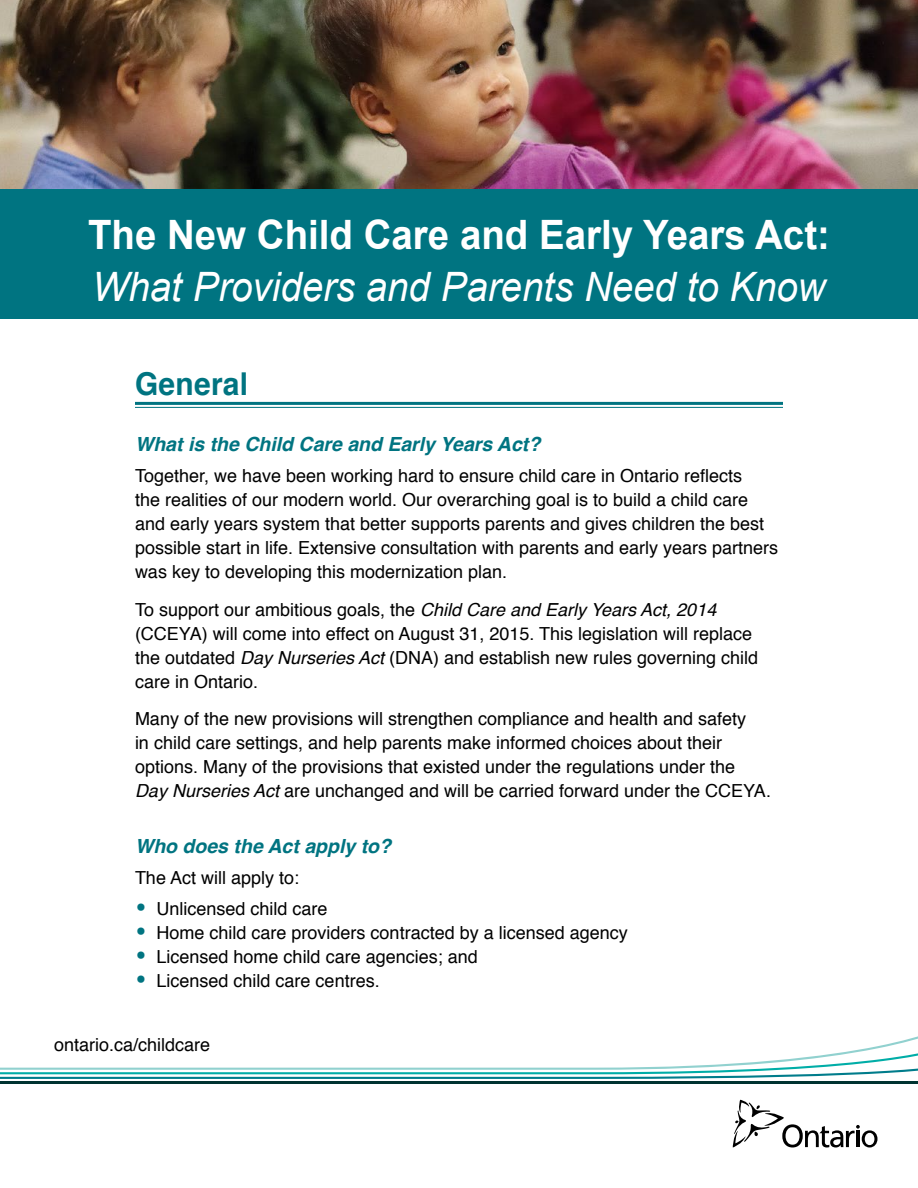
<style>
.page{position:relative;width:918px;height:1188px;background:#fff}
.page>*{position:absolute;margin:0;border:0;box-sizing:border-box;transform-origin:0 0}
.t1{font:italic 40.5px/52.5px "Arial";color:#fff;scale:.95 1}
.t2{font:700 31.5px "Helvetica";letter-spacing:.01em;color:#007481;scale:.95 1}
.t3{font:italic 700 19.5px "Helvetica";color:#007481}
.P_before_bullet{font:18px/24px "Helvetica";color:#000}
.s1{font-weight:700;font-style:normal}
.s2{font-style:italic}
.s3{font-weight:700;font-size:33px;color:#007481}
</style>
<div class="page">
<hr style="left:0;top:1081px;width:918px;height:3px;background:#003331">
<svg style="left:0;top:1036px;width:918px;height:43px"></svg>
<svg style="left:733px;top:1100px;width:144px;height:48px"></svg>
<div style="left:0;top:162px;width:918px;height:157px;background:#007481"></div>
<img style="left:0;top:0;width:918px;height:189px">
<hr style="left:135px;top:402px;width:648px;height:3px;background:#007481">
<hr style="left:135px;top:407px;width:648px;height:1px;background:#007481">
<h1 class="t1" style="left:88px;top:209px;width:783px"><span class="s1">The New Child Care and Early Years Act:<br></span>What Providers and Parents Need to Know</h1>
<h1 class="t2" style="left:135px;top:359px;width:121px">General</h1>
<h2 class="t3" style="left:135px;top:428px;width:407px">What is the Child Care and Early Years Act?</h2>
<p class="P_before_bullet" style="left:135px;top:464px;width:645px">Together, we have been working hard to ensure child care in Ontario reflects<br>the realities of our modern world. Our overarching goal is to build a child care and early years system that better supports parents and gives children the best possible start in life. Extensive consultation with parents and early years partners was key to developing this modernization plan.</p>
<p class="P_before_bullet" style="left:135px;top:598px;width:625px">To support our ambitious goals, the <span class="s2">Child Care and Early Years Act, 2014 </span>(CCEYA) will come into effect on August 31, 2015. This legislation will replace the outdated <span class="s2">Day Nurseries Act</span> (DNA) and establish new rules governing child care in Ontario.</p>
<p class="P_before_bullet" style="left:135px;top:707px;width:638px">Many of the new provisions will strengthen compliance and health and safety<br>in child care settings, and help parents make informed choices about their options. Many of the provisions that existed under the regulations under the <span class="s2">Day Nurseries Act</span> are unchanged and will be carried forward under the CCEYA.</p>
<h2 class="t3" style="left:135px;top:830px;width:258px">Who does the Act apply to?</h2>
<p class="P_before_bullet" style="left:135px;top:866px;width:166px">The Act will apply to:</p>
<p class="P_before_bullet" style="left:135px;top:897px;width:194px"><span class="s3">•</span> Unlicensed child care</p>
<p class="P_before_bullet" style="left:135px;top:921px;width:494px"><span class="s3">•</span> Home child care providers contracted by a licensed agency</p>
<p class="P_before_bullet" style="left:135px;top:945px;width:344px"><span class="s3">•</span> Licensed home child care agencies; and</p>
<p class="P_before_bullet" style="left:135px;top:969px;width:246px"><span class="s3">•</span> Licensed child care centres.</p>
<p class="P_before_bullet" style="left:54px;top:1033px;width:158px">ontario.ca/childcare</p>
</div>
